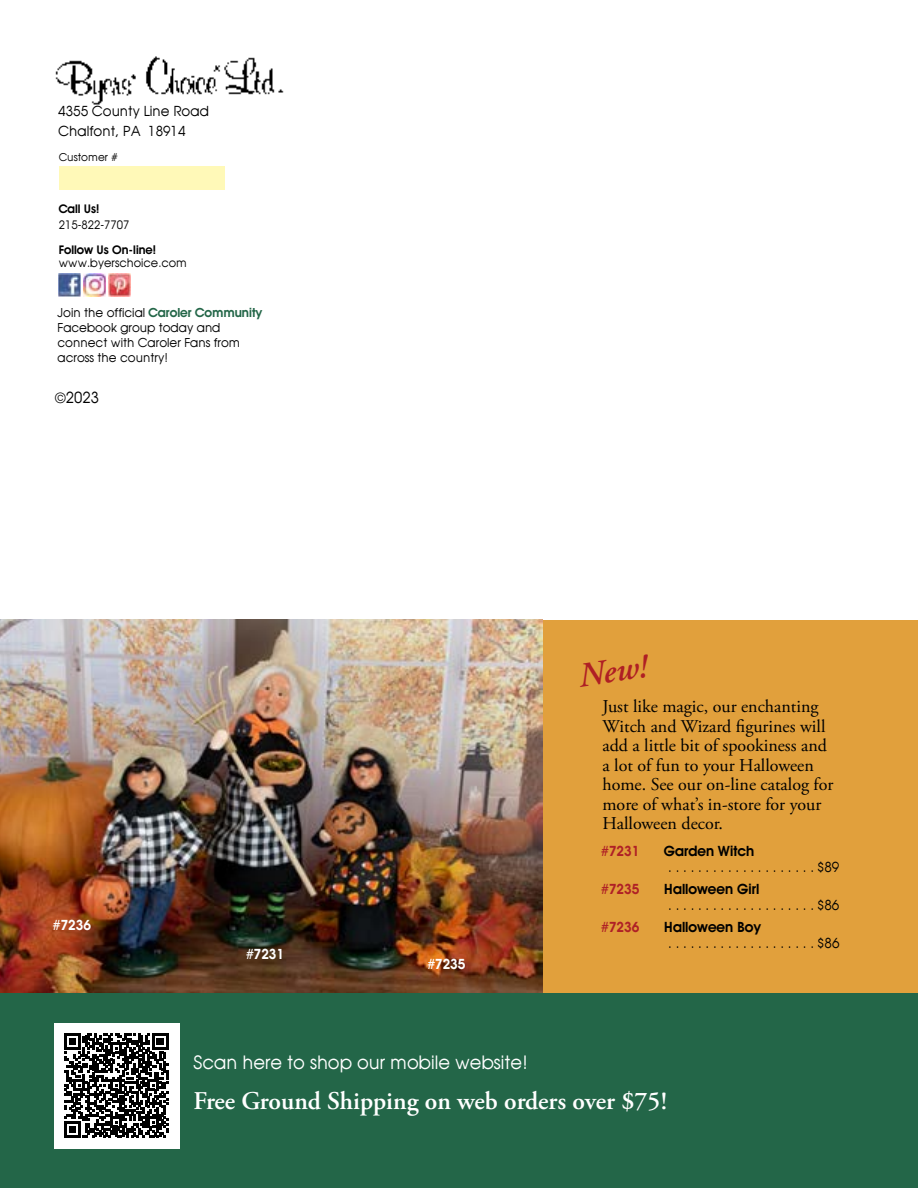
<style>
.page{position:relative;width:918px;height:1188px;background:#fff}
.page>*{position:absolute;margin:0;border:0;box-sizing:border-box;transform-origin:0 0}
.t1{font:italic 600 34.5px "Adobe Garamond Pro";color:#af1f24}
.t2{font:600 25.5px "Adobe Garamond Pro";color:#fff}
.t3{font:18px/19.5px "Adobe Garamond Pro";letter-spacing:-.01em;color:#000}
.t4{font:18px "Avant Garde";color:#fff}
.t5{font:15px "Avant Garde";color:#000}
.t6{font:13.5px/19.5px "Avant Garde";color:#000}
.t7{font:600 13.5px "Avant Garde";color:#000}
.t8{font:600 13.5px "Avant Garde";color:#af2026}
.t9{font:600 13.5px "Avant Garde";color:#fff}
.t10{font:12px/15px "Avant Garde";color:#000}
.t11{font:11.4px "Avant Garde";color:#000}
.t12{font:600 11.4px "Avant Garde";color:#000}
.t13{font:10.5px "Avant Garde";color:#000}
.s1{font-weight:600;color:#236648}
</style>
<div class="page">
<img style="left:55px;top:56px;width:229px;height:49px">
<img style="left:59px;top:273px;width:21px;height:24px">
<svg style="left:84px;top:296px;width:22px;height:1px"></svg>
<img style="left:84px;top:273px;width:22px;height:23px">
<img style="left:109px;top:273px;width:21px;height:23px">
<div style="left:59px;top:166px;width:165px;height:24px;background:#fff9b8"></div>
<div style="left:521px;top:620px;width:397px;height:374px;background:#e1a03c"></div>
<img style="left:0;top:620px;width:542px;height:374px">
<div style="left:0;top:994px;width:918px;height:194px;background:#236648"></div>
<div style="left:54px;top:1023px;width:125px;height:125px;background:#fff"></div>
<svg style="left:64px;top:1033px;width:104px;height:104px"></svg>
<p class="t6" style="left:58px;top:102px;width:152px">4355 County Line Road<br>Chalfont, PA 18914</p>
<p class="t13" style="left:59px;top:151px;width:61px">Customer #</p>
<p class="t12" style="left:59px;top:202px;width:42px">Call Us!</p>
<p class="t11" style="left:59px;top:219px;width:72px">215-822-7707</p>
<p class="t12" style="left:59px;top:242px;width:99px">Follow Us On-line!</p>
<p class="t11" style="left:59px;top:257px;width:130px">www. byerschoice. com</p>
<p class="t10" style="left:58px;top:305px;width:207px">Join the official <span class="s1">Caroler Community<br></span>Facebook group today and connect with Caroler Fans from across the country!</p>
<p class="t5" style="left:55px;top:389px;width:46px">©2023</p>
<p class="t9" style="left:53px;top:917px;width:40px">#7236</p>
<h1 class="t1" style="left:576px;top:657px;width:70px;rotate:-9deg">New!</h1>
<p class="t9" style="left:246px;top:946px;width:40px">#7231</p>
<p class="t9" style="left:427px;top:956px;width:40px">#7235</p>
<p class="t4" style="left:194px;top:1052px;width:336px">Scan here to shop our mobile website!</p>
<p class="t3" style="left:602px;top:698px;width:233px">Just like magic, our enchanting<br>Witch and Wizard figurines will add a little bit of spookiness and a lot of fun to your Halloween home. See our on-line catalog for more of what’s in-store for your<br>Halloween decor.</p>
<p class="t8" style="left:601px;top:843px;width:40px">#7231</p>
<p class="t7" style="left:664px;top:843px;width:92px">Garden Witch</p>
<p class="t6" style="left:668px;top:858px;width:173px">. . . . . . . . . . . . . . . . . . . $89</p>
<p class="t8" style="left:601px;top:881px;width:40px">#7235</p>
<p class="t7" style="left:664px;top:881px;width:97px">Halloween Girl</p>
<p class="t6" style="left:668px;top:896px;width:173px">. . . . . . . . . . . . . . . . . . . $86</p>
<p class="t8" style="left:601px;top:918px;width:40px">#7236</p>
<p class="t7" style="left:664px;top:918px;width:99px">Halloween Boy</p>
<p class="t6" style="left:668px;top:933px;width:173px">. . . . . . . . . . . . . . . . . . . $86</p>
<h2 class="t2" style="left:194px;top:1087px;width:475px">Free Ground Shipping on web orders over $75!</h2>
</div>
